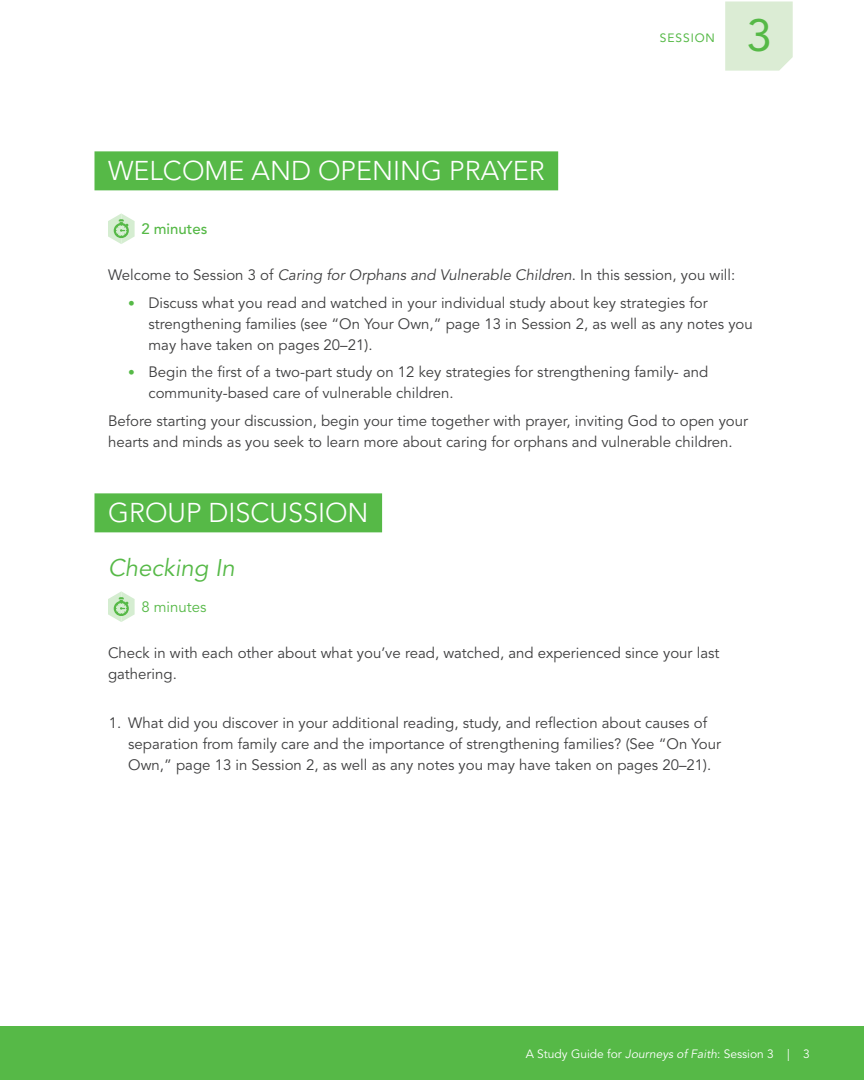
<style>
.page{position:relative;width:864px;height:1080px;background:#fff}
.page>*{position:absolute;margin:0;border:0;box-sizing:border-box;transform-origin:0 0}
.t1{font:45px "Avenir LT Std";color:#56b947}
.headline_green_block{font:300 27px "Avenir LT Std";color:#fff}
.subhead_1{font:italic 24px "Avenir LT Std";color:#56b947}
.body_text{font:15px/21px "Avenir LT Std";color:#3e3e3f}
.hanging_indent_bulle{font:15px/21px "Avenir LT Std";color:#3e3e3f}
.handing_indent_numbe{font:15px/21px "Avenir LT Std";color:#3e3e3f}
.time_indicator{font:500 15px "Avenir LT Std";color:#56b947}
.t2{font:15px "Avenir LT Std";color:#56b947}
.footer_right_page{font:12px "Avenir LT Std";color:#fff}
.t3{font:12px "Avenir LT Std";letter-spacing:.075em;color:#56b947}
.s1{font-style:italic}
.s2{font-weight:300;font-size:13.5px;color:#56b947}
</style>
<div class="page">
<div style="left:0;top:1026px;width:864px;height:54px;background:#56b947"></div>
<div style="left:725px;top:2px;width:68px;height:69px;background:#dbecd4"></div>
<div style="left:94px;top:151px;width:464px;height:39px;background:#56b947"></div>
<div style="left:94px;top:493px;width:288px;height:39px;background:#56b947"></div>
<svg style="left:108px;top:213px;width:27px;height:31px"></svg>
<svg style="left:108px;top:591px;width:27px;height:31px"></svg>
<p class="headline_green_block" style="left:108px;top:155px;width:438px">WELCOME AND OPENING PRAYER</p>
<p class="t3" style="left:660px;top:31px;width:56px">SESSION</p>
<p class="t1" style="left:747px;top:9px;width:27px">3</p>
<p class="time_indicator" style="left:141px;top:220px;width:68px">2 minutes</p>
<p class="body_text" style="left:108px;top:265px;width:629px">Welcome to Session 3 of <span class="s1">Caring for Orphans and Vulnerable Children</span>. In this session, you will:</p>
<p class="hanging_indent_bulle" style="left:148px;top:292px;width:606px;text-indent:-20px"><span class="s2">•</span> Discuss what you read and watched in your individual study about key strategies for strengthening families (see “On Your Own,” page 13 in Session 2, as well as any notes you may have taken on pages 20–21).</p>
<p class="hanging_indent_bulle" style="left:148px;top:362px;width:561px;text-indent:-20px"><span class="s2">•</span> Begin the first of a two-part study on 12 key strategies for strengthening family- and community-based care of vulnerable children.</p>
<p class="body_text" style="left:108px;top:411px;width:642px">Before starting your discussion, begin your time together with prayer, inviting God to open your hearts and minds as you seek to learn more about caring for orphans and vulnerable children.</p>
<p class="headline_green_block" style="left:108px;top:497px;width:262px">GROUP DISCUSSION</p>
<p class="subhead_1" style="left:108px;top:554px;width:128px">Checking In</p>
<p class="t2" style="left:141px;top:598px;width:67px">8 minutes</p>
<p class="body_text" style="left:108px;top:643px;width:613px">Check in with each other about what you’ve read, watched, and experienced since your last gathering.</p>
<p class="handing_indent_numbe" style="left:128px;top:712px;width:594px;text-indent:-20px">1. What did you discover in your additional reading, study, and reflection about causes of separation from family care and the importance of strengthening families? (See “On Your<br>Own,” page 13 in Session 2, as well as any notes you may have taken on pages 20–21).</p>
<p class="footer_right_page" style="left:526px;top:1047px;width:286px">A Study Guide for <span class="s1">Journeys of Faith</span>: Session 3 | 3</p>
</div>
